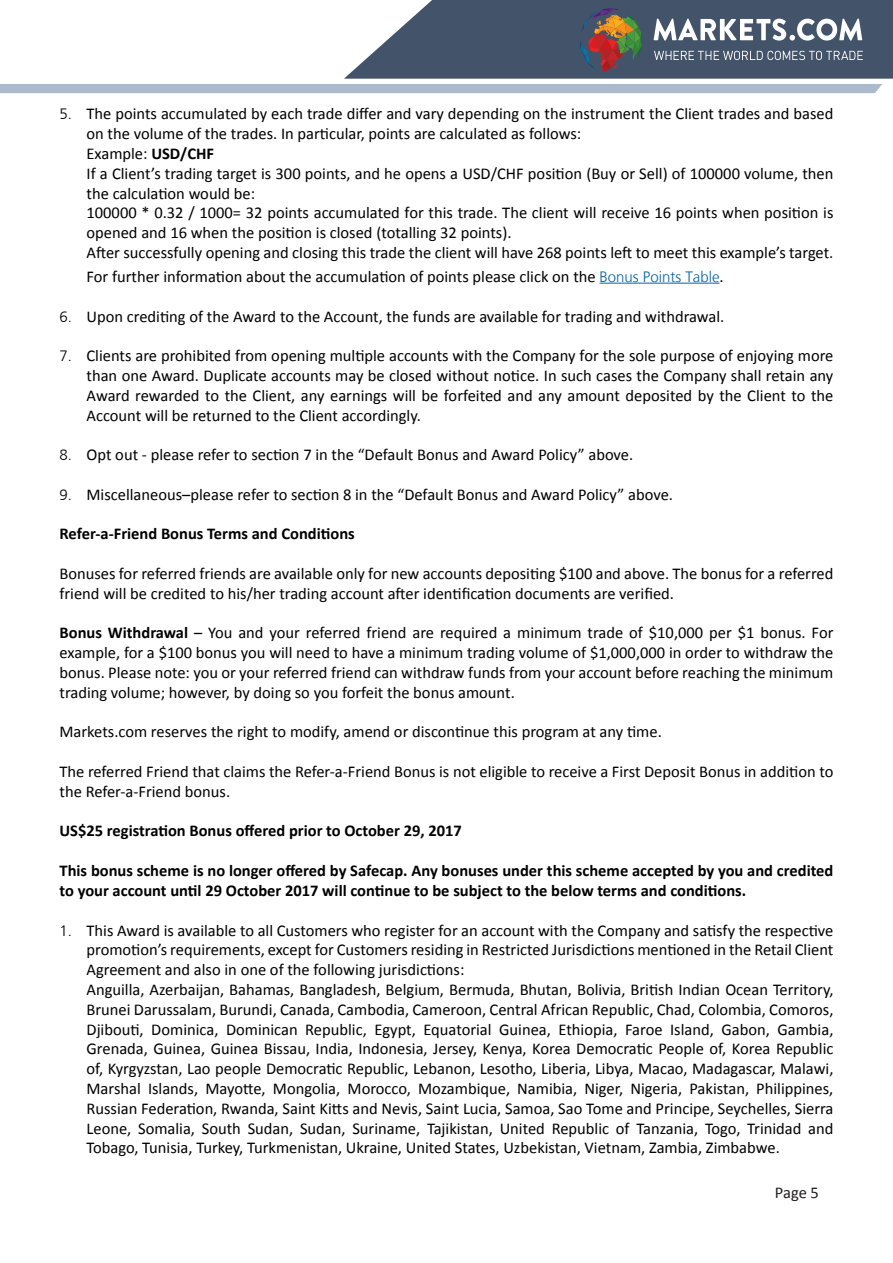
<style>
.page{position:relative;width:893px;height:1263px;background:#fff}
.page>*{position:absolute;margin:0;border:0;box-sizing:border-box;transform-origin:0 0}
.bg-text{font:16.5px/19.8px "Calibri";color:#000}
.bg-text-2{font:700 16.5px/19.8px "Calibri";color:#000}
.t1{font:16.5px "Calibri";color:#231f20}
.t2{font:300 15px "Frutiger LT";color:#000}
.s1{font-weight:700}
.s2{font-family:"Frutiger LT";font-weight:300;font-size:15px;color:#0564a6}
</style>
<div class="page">
<svg style="left:0;top:0;width:893px;height:93px"></svg>
<hr style="left:599px;top:283px;width:121px;height:1px;background:#0564a6">
<p class="t2" style="left:60px;top:106px;width:14px">5.</p>
<p class="t2" style="left:60px;top:308px;width:14px">6.</p>
<p class="t2" style="left:60px;top:348px;width:14px">7.</p>
<p class="t2" style="left:60px;top:447px;width:14px">8.</p>
<p class="bg-text" style="left:87px;top:103px;width:748px">The points accumulated by each trade differ and vary depending on the instrument the Client trades and based</p>
<p class="bg-text" style="left:87px;top:123px;width:496px">on the volume of the trades In. particular, points are calculated as follows:</p>
<p class="bg-text" style="left:87px;top:143px;width:129px">Example: <span class="s1">USD/CHF</span></p>
<p class="bg-text" style="left:87px;top:163px;width:748px">aIf Client s’ trading target is 300 points, and he opens a USD/CHF position (Buy or Sell) of 100000 volume, then the calculation would be:</p>
<p class="bg-text" style="left:87px;top:202px;width:748px">100000 * 0.32 / 1000= 32 points accumulated for this trade. The client will receive 16 points when position is opened and 16 when the position is closed (totalling 32 points .(</p>
<p class="bg-text" style="left:87px;top:240px;width:748px;line-height:24px">After successfully opening and closing this trade the client will have 268 points left to meet this example s’ target.<br>For further information about the accumulation of points please click on the <span class="s2">Bonus Points Table</span>.</p>
<p class="bg-text" style="left:87px;top:305px;width:639px">Upon crediting of the Award to the Account, the funds are available for trading and withdrawal.</p>
<p class="bg-text" style="left:87px;top:345px;width:748px">Clients are prohibited from opening multiple accounts with the Company for the sole purpose of enjoying more</p>
<p class="bg-text" style="left:87px;top:365px;width:748px;text-align:justify">than one Award. Duplicate accounts may be closed without notice In. such cases the Company shall retain any Award rewarded to the Client, any earnings will be forfeited and any amount deposited by the Client to the Account will be returned to the Client accordingly.</p>
<p class="bg-text" style="left:87px;top:444px;width:548px">Opt out - please refer to section in7 the “Default Bonus and Award Policy” above.</p>
<p class="bg-text" style="left:87px;top:484px;width:588px">Miscellaneous–please refer to section in8 the “Default Bonus and Award Policy” above.</p>
<p class="t2" style="left:60px;top:486px;width:14px">9.</p>
<p class="bg-text-2" style="left:60px;top:523px;width:297px">Refer -a- Friend Bonus Terms and Conditions</p>
<p class="bg-text" style="left:60px;top:563px;width:775px">Bonuses for referred friends are available only for new accounts depositing $100 and above. The bonus for a referred friend will be credited to his/her trading account after identification documents are verified.</p>
<p class="bg-text" style="left:60px;top:622px;width:775px;text-align:justify"><span class="s1">Bonus Withdrawal</span> – You and your referred friend are required a minimum trade of $10,000 per $1 bonus. For example, for a $100 bonus you will need to have a minimum trading volume of $1,000,000 in order to withdraw the bonus. Please note: you or your referred friend can withdraw funds from your account before reaching the minimum trading volume; however, by doing so you forfeit the bonus amount.</p>
<p class="bg-text" style="left:60px;top:721px;width:604px">Markets.com reserves the right to modify, amend or discontinue this program at any time.</p>
<p class="bg-text" style="left:60px;top:761px;width:775px">The referred Friend that claims the Refer -a- Friend Bonus is not eligible to receive a First Deposit Bonus in addition to the Refer -a- Friend bonus.</p>
<p class="bg-text-2" style="left:60px;top:820px;width:404px">US$25 registration Bonus offered prior to October 29, 2017</p>
<p class="bg-text-2" style="left:60px;top:860px;width:775px">This bonus scheme is no longer offered by Safecap. Any bonuses under this scheme accepted by you and credited to your account until 29 October 2017 will continue to be subject to the below terms and conditions.</p>
<p class="bg-text" style="left:87px;top:919px;width:748px">This Award is available to all Customers who register for an account with the Company and satisfy the respective</p>
<p class="t2" style="left:60px;top:922px;width:14px">1.</p>
<p class="bg-text" style="left:87px;top:939px;width:748px">promotion s’ requirements, except for Customers residing in Restricted Jurisdictions mentioned in the Retail Client<br>Agreement and also in one of the following jurisdictions:</p>
<p class="bg-text" style="left:87px;top:979px;width:748px;text-align:right">Anguilla, Azerbaijan, Bahamas, Bangladesh, Belgium, Bermuda, Bhutan, Bolivia, British Indian Ocean Territory,<br>Brunei Darussalam, Burundi, Canada, Cambodia, Cameroon, Central African Republic, Chad, Colombia, Comoros,<br>Gambia,</p>
<p class="bg-text" style="left:87px;top:1018px;width:748px">Djibouti,<br>Grenada, Guinea, Guinea Bissau, India, Indonesia, Jersey, Kenya, Korea Democratic People of, Korea Republic of, Kyrgyzstan, Lao people Democratic Republic, Lebanon, Lesotho, Liberia, Libya, Macao, Madagascar, Malawi, Marshal Islands, Mayotte, Mongolia, Morocco, Mozambique, Namibia, Niger, Nigeria, Pakistan, Philippines, Russian Federation, Rwanda, Saint Kitts and Nevis, Saint Lucia, Samoa, Sao Tome and Principe, Seychelles, Sierra Leone, Somalia, South Sudan, Sudan, Suriname, Tajikistan, United Republic of Tanzania, Togo, Trinidad and Tobago, Tunisia, Turkey, Turkmenistan, Ukraine, United States, Uzbekistan, Vietnam, Zambia, Zimbabwe.</p>
<p class="bg-text" style="left:305px;top:1018px;width:63px">Republic,</p>
<p class="bg-text" style="left:423px;top:1018px;width:70px">Equatorial</p>
<p class="bg-text" style="left:559px;top:1018px;width:60px">Ethiopia,</p>
<p class="bg-text" style="left:670px;top:1018px;width:45px">Island,</p>
<p class="bg-text" style="left:721px;top:1018px;width:50px">Gabon,</p>
<p class="bg-text" style="left:151px;top:1018px;width:69px">Dominica,</p>
<p class="bg-text" style="left:226px;top:1018px;width:73px">Dominican</p>
<p class="bg-text" style="left:499px;top:1018px;width:53px">Guinea,</p>
<p class="bg-text" style="left:374px;top:1018px;width:43px">Egypt,</p>
<p class="bg-text" style="left:625px;top:1018px;width:39px">Faroe</p>
<p class="t1" style="left:775px;top:1183px;width:46px">Page 5</p>
</div>
